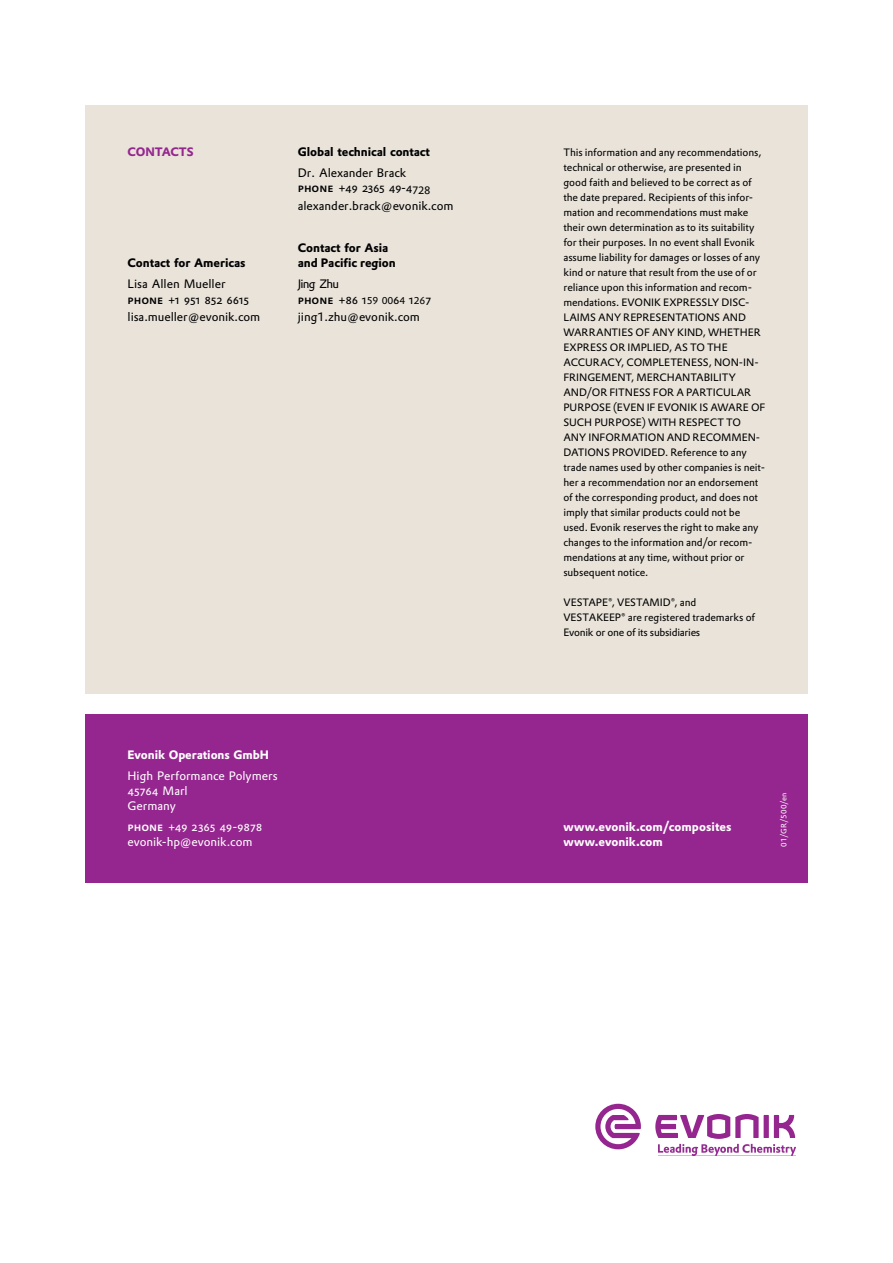
<style>
.page{position:relative;width:893px;height:1263px;background:#fff}
.page>*{position:absolute;margin:0;border:0;box-sizing:border-box;transform-origin:0 0}
.t1{font:12px/16.5px "Evonik Prokyon";letter-spacing:-.005em;color:#000}
.t2{font:12px/14.9px "Evonik Prokyon";color:#fff}
.t3{font:700 12px/15px "Evonik Prokyon";letter-spacing:-.005em;color:#000}
.t4{font:700 12px/15px "Evonik Prokyon";color:#fff}
.t5{font:700 12px "Evonik Prokyon";letter-spacing:-.01em;color:#95268f}
.t6{font:10.5px/15px "Evonik Prokyon";letter-spacing:-.005em;color:#000}
.t7{font:7.5px "Evonik Prokyon";letter-spacing:.03em;color:#fff}
.s1{font-weight:500}
.s2{font-size:9.75px}
</style>
<div class="page">
<svg style="left:774px;top:1115px;width:21px;height:23px"></svg>
<div style="left:764px;top:1115px;width:5px;height:23px;background:#95268f"></div>
<svg style="left:655px;top:1114px;width:104px;height:24px"></svg>
<svg style="left:595px;top:1104px;width:46px;height:45px"></svg>
<div style="left:85px;top:105px;width:723px;height:588px;background:#e9e3da"></div>
<div style="left:85px;top:714px;width:723px;height:168px;background:#95268f"></div>
<img style="left:658px;top:1138px;width:137px;height:18px">
<p class="t5" style="left:128px;top:142px;width:68px">CONTACTS</p>
<p class="t3" style="left:128px;top:254px;width:119px">Contact for Americas</p>
<p class="t1" style="left:128px;top:274px;width:134px">Lisa Allen Mueller <span class="s1">phone</span> +1 951 852 6615 lisa.mueller@evonik.com</p>
<p class="t3" style="left:298px;top:143px;width:134px">Global technical contact</p>
<p class="t1" style="left:298px;top:164px;width:134px;line-height:15.3px">Dr. Alexander Brack <span class="s1">phone</span> +49 2365 49-4<sub>728</sub></p>
<p class="t1" style="left:298px;top:196px;width:157px">alexander.brack@evonik.com</p>
<p class="t3" style="left:298px;top:239px;width:100px">Contact for Asia and Pacific region</p>
<p class="t1" style="left:298px;top:274px;width:135px">Jing Zhu<br><span class="s1">phone</span> +86 1<span class="s2">59 00</span>6<span class="s2">4</span> 1<span class="s2">26</span>7 jing1.zhu@evonik.com</p>
<p class="t6" style="left:563px;top:144px;width:203px">This information and any recommendations, technical or otherwise, are presented in good faith and believed to be correct as of the date prepared. Recipients of this infor&shy;mation and recommendations must make their own determination as to its suitability for their purposes. In no event shall Evonik assume liability for damages or losses of any kind or nature that result from the use of or reliance upon this information and recom&shy;mendations. EVONIK EXPRESSLY DISC-LAIMS ANY REPRESENTATIONS AND WARRANTIES OF ANY KIND, WHETHER EXPRESS OR IMPLIED, AS TO THE ACCURACY, COMPLETENESS, NON-IN-FRINGEMENT, MERCHANTABILITY AND/OR FITNESS FOR A PARTICULAR PURPOSE (EVEN IF EVONIK IS AWARE OF SUCH PURPOSE) WITH RESPECT TO ANY INFORMATION AND RECOMMEN-DATIONS PROVIDED. Reference to any trade names used by other companies is neit&shy;her a recommendation nor an endorsement of the corresponding product, and does not imply that similar products could not be used. Evonik reserves the right to make any changes to the information and/or recom&shy;mendations at any time, without prior or subsequent notice.</p>
<p class="t6" style="left:563px;top:594px;width:193px">VESTAPE®, VESTAMID®, and<br>VESTAKEEP® are registered trademarks of<br>Evonik or one of its subsidiaries</p>
<p class="t4" style="left:128px;top:746px;width:143px">Evonik Operations GmbH</p>
<p class="t2" style="left:128px;top:767px;width:152px">High Performance Polymers<br>45764 Marl<br>Germany</p>
<p class="t2" style="left:128px;top:818px;width:136px"><span class="s1">phone</span> +49 2365 49-9878 evonik-hp@evonik.com</p>
<p class="t4" style="left:563px;top:818px;width:170px">www.evonik.com/composites www.evonik.com</p>
<p class="t7" style="left:778px;top:847px;width:56px;rotate:-90deg">01/GR/500/en</p>
</div>
